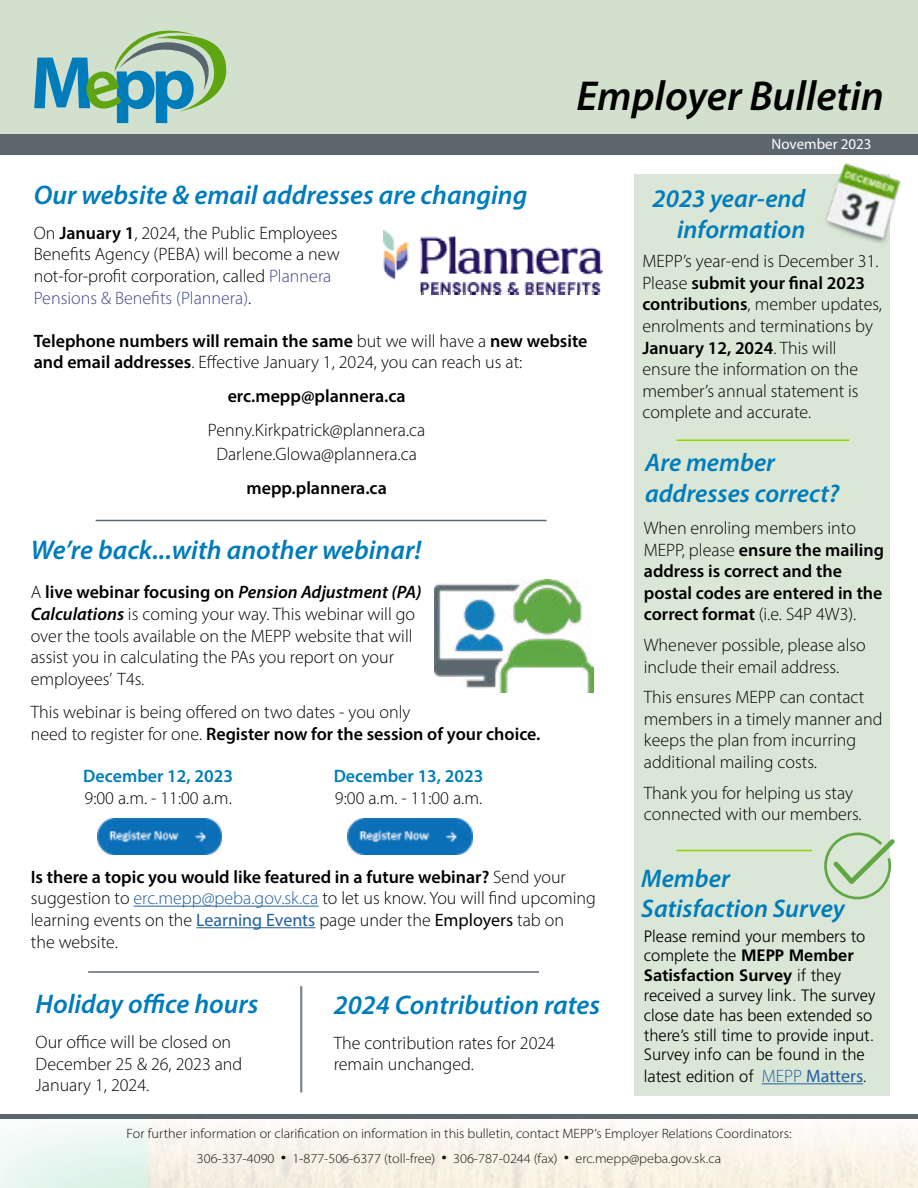
<style>
.page{position:relative;width:918px;height:1188px;background:#fff}
.page>*{position:absolute;margin:0;border:0;box-sizing:border-box;transform-origin:0 0}
.t1{font:italic 600 42px "Myriad Pro";color:#000}
.t2{font:italic 600 27px "Myriad Pro";color:#007cba}
.t3{font:italic 600 25.5px/30.6px "Myriad Pro";color:#007cba}
.t4{font:300 18px/21.6px "Myriad Pro";color:#000}
.t5{font:600 18px/21.6px "Myriad Pro";color:#000}
.t6{font:600 18px "Myriad Pro";color:#007cba}
.t7{font:300 16.5px/19.8px "Frutiger LT Std";color:#000}
.t8{font:15px "Myriad Pro";color:#fff}
.t9{font:300 13.5px/25.2px "Myriad Pro";color:#000;text-align:center;scale:1.05 1}
.s1{font-weight:600}
.s2{color:#40458d}
.s3{font-weight:300}
.s4{font-weight:600;font-style:italic}
.s5{color:#215e9e}
.s6{font-weight:400;color:#215e9e}
.s7{font-weight:400}
.s8{font-weight:700}
.s9{font-family:"Myriad Pro";font-size:18px;color:#215e9e}
.s10{font-family:"Myriad Pro";font-weight:400;font-size:18px;color:#215e9e}
.s11{font-family:"Myriad Pro";font-size:18px}
.s12{font-size:21px}
</style>
<div class="page">
<div style="left:0;top:0;width:918px;height:135px;background:#d1e1cd"></div>
<div style="left:0;top:134px;width:918px;height:20px;background:#5c666f"></div>
<svg style="left:34px;top:30px;width:193px;height:93px"></svg>
<svg style="left:0;top:1114px;width:149px;height:74px;fill:#eaf7f1"></svg>
<img style="left:149px;top:1114px;width:769px;height:74px">
<div style="left:634px;top:174px;width:256px;height:922px;background:#dae7d7"></div>
<hr style="left:88px;top:971px;width:451px;height:2px;background:#5c666f">
<hr style="left:96px;top:520px;width:451px;height:1px;background:#5c666f">
<hr style="left:302px;top:986px;width:1px;height:106px;background:#596670">
<hr style="left:301px;top:986px;width:1px;height:106px;background:#596670">
<img style="left:825px;top:163px;width:76px;height:80px">
<hr style="left:677px;top:440px;width:172px;height:1px;background:#91d400">
<hr style="left:677px;top:850px;width:135px;height:1px;background:#91d400">
<hr style="left:762px;top:1083px;width:101px;height:1px;background:#215e9e">
<img style="left:383px;top:231px;width:219px;height:63px">
<hr style="left:134px;top:906px;width:184px;height:1px;background:#215e9e">
<hr style="left:196px;top:927px;width:119px;height:1px;background:#215e9e">
<img style="left:97px;top:818px;width:125px;height:37px">
<img style="left:348px;top:818px;width:124px;height:37px">
<img style="left:435px;top:579px;width:159px;height:114px">
<svg style="left:824px;top:833px;width:71px;height:66px"></svg>
<h1 class="t1" style="left:576px;top:69px;width:309px">Employer Bulletin</h1>
<p class="t8" style="left:772px;top:135px;width:102px">November 2023</p>
<p class="t2" style="left:34px;top:177px;width:495px">Our website &amp; email addresses are changing</p>
<p class="t4" style="left:34px;top:222px;width:308px">On <span class="s1">January 1</span>, 2024, the Public Employees Benefits Agency (PEBA) will become a new not-for-profit corporation, called <span class="s2">Plannera Pensions &amp; Benefits (Plannera)</span>.</p>
<p class="t5" style="left:34px;top:329px;width:555px">Telephone numbers will remain the same <span class="s3">but we will have a</span> new website and email addresses<span class="s3">. Effective January 1, 2024, you can reach us at:</span></p>
<p class="t5" style="left:228px;top:385px;width:179px">erc.mepp@plannera.ca</p>
<p class="t4" style="left:208px;top:419px;width:219px">Penny.Kirkpatrick@plannera.ca</p>
<p class="t4" style="left:216px;top:443px;width:202px">Darlene.Glowa@plannera.ca</p>
<p class="t5" style="left:247px;top:476px;width:142px">mepp.plannera.ca</p>
<p class="t2" style="left:31px;top:533px;width:392px">We’re back...with another webinar!</p>
<p class="t4" style="left:31px;top:581px;width:392px">A <span class="s1">live webinar focusing on</span> <span class="s4">Pension Adjustment (PA)<br>Calculations</span> is coming your way. This webinar will go over the tools available on the MEPP website that will assist you in calculating the PAs you report on your employees’ T4s.</p>
<p class="t4" style="left:31px;top:701px;width:511px">This webinar is being offered on two dates - you only<br>need to register for one. <span class="s1">Register now for the session of your choice.</span></p>
<p class="t6" style="left:83px;top:764px;width:151px">December 12, 2023</p>
<p class="t4" style="left:85px;top:787px;width:149px">9:00 a.m. - 11:00 a.m.</p>
<p class="t6" style="left:334px;top:764px;width:151px">December 13, 2023</p>
<p class="t4" style="left:335px;top:787px;width:149px">9:00 a.m. - 11:00 a.m.</p>
<p class="t4" style="left:31px;top:866px;width:567px"><span class="s1">Is there a topic you would like featured in a future webinar?</span> Send your suggestion to <span class="s5">erc.mepp@peba.gov.sk.ca</span> to let us know. You will find upcoming learning events on the <span class="s6">Learning Events</span> page under the <span class="s7">Employers</span> tab on<br>the website.</p>
<p class="t2" style="left:36px;top:987px;width:225px">Holiday office hours</p>
<p class="t4" style="left:36px;top:1031px;width:208px">Our office will be closed on<br>December 25 &amp; 26, 2023 and<br>January 1, 2024.</p>
<p class="t2" style="left:334px;top:987px;width:268px">2024 Contribution rates</p>
<p class="t4" style="left:334px;top:1032px;width:223px">The contribution rates for 2024 remain unchanged.</p>
<p class="t3" style="left:653px;top:183px;width:154px">2023 year-end</p>
<p class="t3" style="left:677px;top:213px;width:130px">information</p>
<p class="t4" style="left:642px;top:250px;width:241px">MEPP’s year-end is December 31.<br>Please <span class="s1">submit your final 2023 contributions</span>, member updates, enrolments and terminations by<br><span class="s1">January 12, 2024</span>. This will ensure the information on the member’s annual statement is complete and accurate.</p>
<p class="t3" style="left:645px;top:447px;width:196px">Are member addresses correct?</p>
<p class="t5" style="left:644px;top:517px;width:242px"><span class="s3">When enroling members into<br>MEPP, please</span> ensure the mailing address is correct and the postal codes are entered in the correct format <span class="s3">(i.e. S4P 4W3).</span></p>
<p class="t4" style="left:644px;top:634px;width:223px">Whenever possible, please also include their email address.</p>
<p class="t4" style="left:644px;top:686px;width:240px">This ensures MEPP can contact members in a timely manner and keeps the plan from incurring additional mailing costs.</p>
<p class="t4" style="left:644px;top:782px;width:219px">Thank you for helping us stay connected with our members.</p>
<p class="t3" style="left:641px;top:862px;width:205px">Member<br>Satisfaction Survey</p>
<p class="t7" style="left:644px;top:926px;width:233px">Please remind your members to complete the <span class="s8">MEPP Member<br>Satisfaction Survey</span> if they received a survey link. The survey close date has been extended so there’s still time to provide input.<br>Survey info can be found in the</p>
<p class="t7" style="left:644px;top:1067px;width:224px">latest edition of <span class="s9">MEPP</span> <span class="s10">Matters</span><span class="s11">.</span></p>
<p class="t9" style="left:126px;top:1121px;width:635px">For further information or clarification on information in this bulletin, contact MEPP’s Employer Relations Coordinators:<br>306-337-4090 <span class="s12">•</span> 1-877-506-6377 (toll-free) <span class="s12">•</span> 306-787-0244 (fax) <span class="s12">•</span> erc.mepp@peba.gov.sk.ca</p>
</div>
